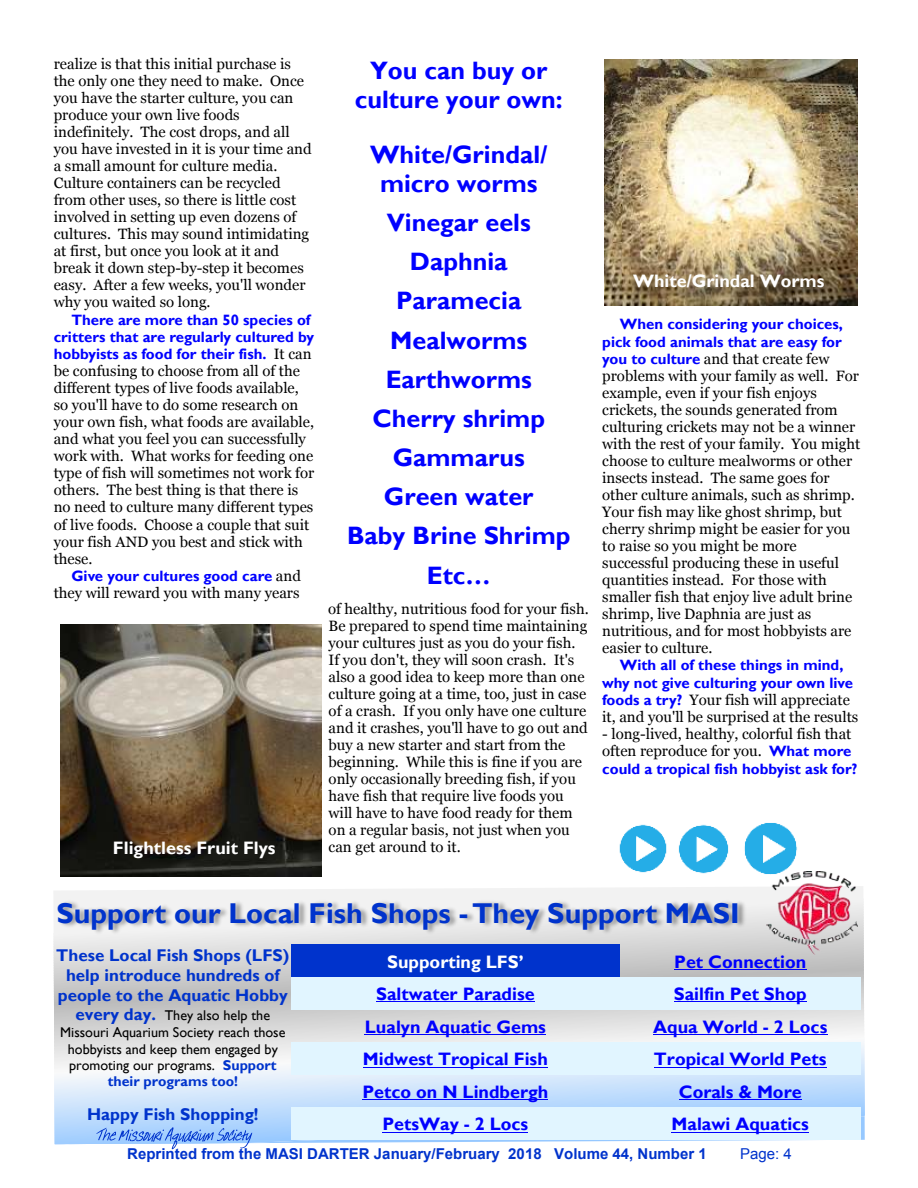
<style>
.page{position:relative;width:918px;height:1188px;background:#fff}
.page>*{position:absolute;margin:0;border:0;box-sizing:border-box;transform-origin:0 0}
.t1{font:700 28.65px "Gill Sans";color:#03c}
.t2{font:700 25.2px/39.2px "Gill Sans";color:#00f;text-align:center}
.t3{font:700 18px "Gill Sans";color:#00f}
.t4{font:700 18px "Gill Sans";color:#fff}
.t5{font:700 16.95px/19.6px "Gill Sans";color:#03c;text-align:center}
.t6{font:15px/17px "Georgia";color:#000}
.t7{font:700 15px/17.4px "Gill Sans";color:#00f}
.t8{font:700 15px "Arial";color:#03c}
.t9{font:15px "Arial";color:#03c}
.t10{font:14.1px/16.5px "Gill Sans";color:#000;text-align:center}
.s1{font-family:"Georgia";font-weight:400;color:#000}
.s2{font-family:"Gill Sans";font-weight:700;color:#00f}
.s3{font-weight:700;font-size:16.95px;color:#03c}
.s4{font-weight:700;color:#03c}
</style>
<div class="page">
<img style="left:60px;top:625px;width:262px;height:252px">
<img style="left:604px;top:59px;width:254px;height:205px">
<img style="left:604px;top:264px;width:254px;height:42px">
<img style="left:744px;top:823px;width:53px;height:51px">
<img style="left:678px;top:824px;width:51px;height:50px">
<img style="left:619px;top:824px;width:48px;height:49px">
<svg style="left:53px;top:886px;width:812px;height:263px;background:#ccd9eb"></svg>
<img style="left:766px;top:872px;width:92px;height:83px">
<p class="t6" style="left:54px;top:57px;width:259px">realize is that this initial purchase is the only one they need to make. Once you have the starter culture, you can produce your own live foods indefinitely. The cost drops, and all you have invested in it is your time and a small amount for culture media.<br>Culture containers can be recycled from other uses, so there is little cost involved in setting up even dozens of cultures. This may sound intimidating at first, but once you look at it and break it down step-by-step it becomes easy. After a few weeks, you'll wonder why you waited so long.</p>
<p class="t7" style="left:54px;top:312px;width:262px;text-indent:18px">There are more than 50 species of critters that are regularly cultured by hobbyists as food for their fish. <span class="s1">It can</span></p>
<p class="t6" style="left:54px;top:364px;width:262px">be confusing to choose from all of the different types of live foods available, so you'll have to do some research on your own fish, what foods are available, and what you feel you can successfully work with. What works for feeding one type of fish will sometimes not work for others. The best thing is that there is no need to culture many different types of live foods. Choose a couple that suit your fish AND you best and stick with these.</p>
<p class="t7" style="left:71px;top:569px;width:231px">Give your cultures good care <span class="s1">and</span></p>
<p class="t6" style="left:54px;top:585px;width:247px">they will reward you with many years</p>
<p class="t4" style="left:113px;top:841px;width:164px">Flightless Fruit Flys</p>
<h2 class="t2" style="left:355px;top:59px;width:210px;line-height:29.1px">You can buy or culture your own:</h2>
<h2 class="t2" style="left:370px;top:142px;width:179px;line-height:29.1px">White/Grindal/ micro worms</h2>
<h2 class="t2" style="left:347px;top:206px;width:225px">Vinegar eels<br>Daphnia<br>Paramecia<br>Mealworms<br>Earthworms<br>Cherry shrimp<br>Gammarus<br>Green water<br>Baby Brine Shrimp<br>Etc…</h2>
<p class="t6" style="left:328px;top:601px;width:262px">of healthy, nutritious food for your fish.<br>Be prepared to spend time maintaining your cultures just as you do your fish.<br>If you don't, they will soon crash. It's also a good idea to keep more than one culture going at a time, too, just in case of a crash. If you only have one culture and it crashes, you'll have to go out and buy a new starter and start from the beginning. While this is fine if you are only occasionally breeding fish, if you have fish that require live foods you will have to have food ready for them on a regular basis, not just when you can get around to it.</p>
<p class="t4" style="left:633px;top:274px;width:193px">White/Grindal Worms</p>
<p class="t7" style="left:602px;top:317px;width:242px;text-align:right">When considering your choices, pick food animals that are easy for</p>
<p class="t6" style="left:602px;top:351px;width:259px"><span class="s2">you to culture</span> and that create few problems with your family as well. For example, even if your fish enjoys crickets, the sounds generated from culturing crickets may not be a winner with the rest of your family. You might choose to culture mealworms or other insects instead. The same goes for other culture animals, such as shrimp.<br>Your fish may like ghost shrimp, but cherry shrimp might be easier for you to raise so you might be more successful producing these in useful quantities instead. For those with smaller fish that enjoy live adult brine shrimp, live Daphnia are just as nutritious, and for most hobbyists are easier to culture.</p>
<p class="t7" style="left:602px;top:658px;width:252px;text-align:center">With all of these things in mind, why not give culturing your own live</p>
<p class="t6" style="left:602px;top:692px;width:258px"><span class="s2">foods a try?</span> Your fish will appreciate it, and you'll be surprised at the results</p>
<p class="t6" style="left:602px;top:727px;width:251px">- long-lived, healthy, colorful fish that often reproduce for you. <span class="s2">What more</span></p>
<p class="t7" style="left:602px;top:762px;width:257px">could a tropical fish hobbyist ask for?</p>
<h1 class="t1" style="left:56px;top:903px;width:685px">Support our Local Fish Shops - They Support MASI</h1>
<p class="t4" style="left:387px;top:955px;width:138px">Supporting LFS’</p>
<p class="t3" style="left:674px;top:955px;width:133px">Pet Connection</p>
<p class="t3" style="left:376px;top:988px;width:160px">Saltwater Paradise</p>
<p class="t3" style="left:674px;top:988px;width:134px">Sailfin Pet Shop</p>
<p class="t3" style="left:365px;top:1020px;width:183px">Lualyn Aquatic Gems</p>
<p class="t3" style="left:653px;top:1020px;width:176px">Aqua World - 2 Locs</p>
<p class="t3" style="left:363px;top:1053px;width:186px">Midwest Tropical Fish</p>
<p class="t3" style="left:654px;top:1053px;width:174px">Tropical World Pets</p>
<p class="t3" style="left:362px;top:1085px;width:187px">Petco on N Lindbergh</p>
<p class="t3" style="left:679px;top:1085px;width:124px">Corals &amp; More</p>
<p class="t3" style="left:382px;top:1118px;width:147px">PetsWay - 2 Locs</p>
<p class="t3" style="left:672px;top:1118px;width:139px">Malawi Aquatics</p>
<p class="t5" style="left:56px;top:948px;width:235px">These Local Fish Shops (LFS) help introduce hundreds of people to the Aquatic Hobby</p>
<p class="t10" style="left:60px;top:1009px;width:227px"><span class="s3">every day.</span> They also help the<br>Missouri Aquarium Society reach those hobbyists and keep them engaged by promoting our programs. <span class="s4">Support their programs too!</span></p>
<p class="t5" style="left:87px;top:1106px;width:173px">Happy Fish Shopping!</p>
<p class="t8" style="left:127px;top:1148px;width:581px">Reprinted from the MASI DARTER January/February 2018 Volume 44, Number 1</p>
<p class="t9" style="left:740px;top:1148px;width:53px">Page: 4</p>
</div>
